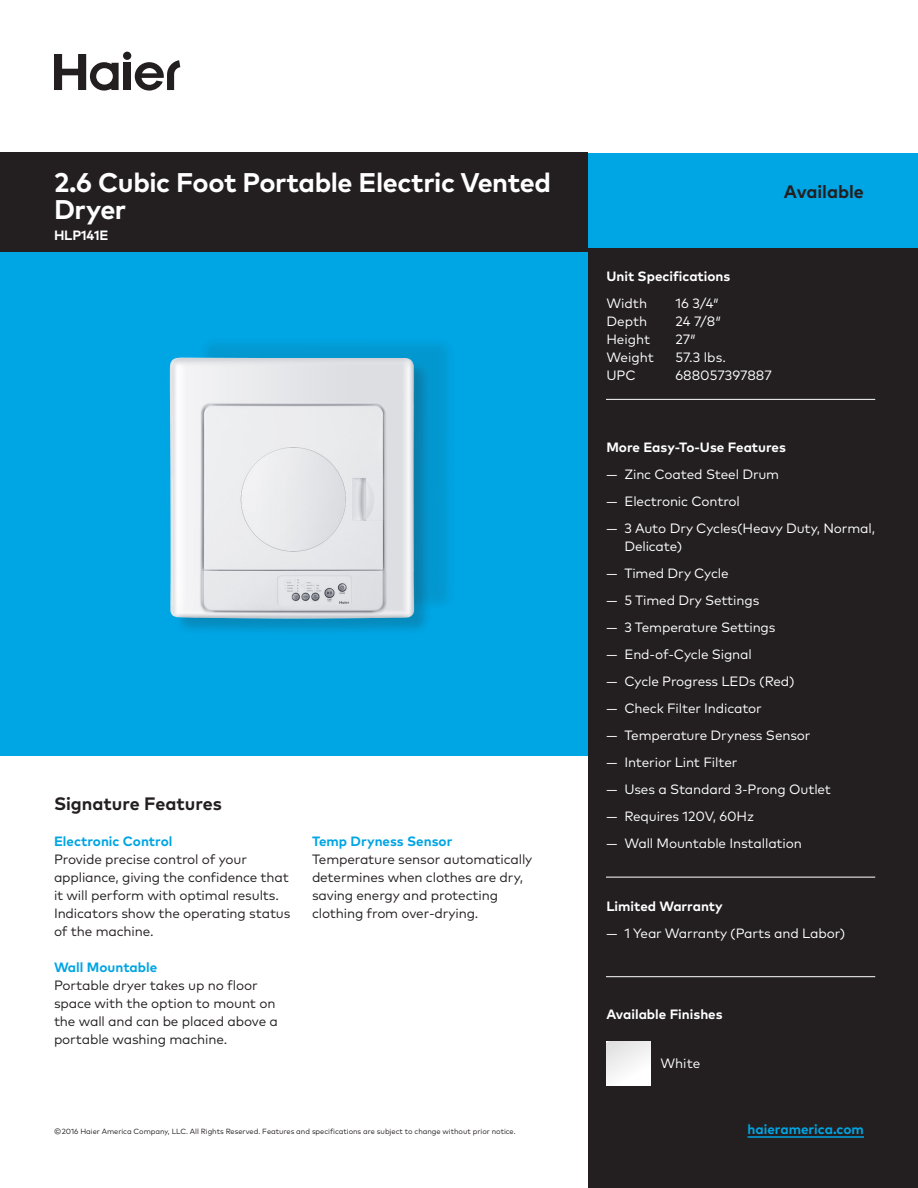
<style>
.page{position:relative;width:918px;height:1188px;background:#fff}
.page>*{position:absolute;margin:0;border:0;box-sizing:border-box;transform-origin:0 0}
.Headline__Product_Na{font:700 27px/27px "Mark OT";letter-spacing:-.015em;color:#fff}
.Headline__Signature{font:700 18px "Mark OT";color:#231f20}
.Header__Right_Rail{font:13.5px/18px "Mark OT";letter-spacing:-.01em;color:#fff}
.Paragraph__Main{font:13.5px/18px "Mark OT";letter-spacing:-.01em;color:#231f20}
.Header__Right_Rail-2{font:700 13.5px "Mark OT";color:#fff}
.Subhead__Signature_F{font:700 13.5px "Mark OT";color:#00a5e3}
.Headline__Product_Na-2{font:700 13.5px "Mark OT";letter-spacing:-.01em;color:#fff}
.t1{font:7.5px "Mark OT";letter-spacing:-.005em;color:#231f20}
</style>
<div class="page">
<div style="left:0;top:153px;width:918px;height:603px;background:#00a5e3"></div>
<div style="left:588px;top:248px;width:330px;height:940px;background:#231f20"></div>
<div style="left:0;top:153px;width:588px;height:99px;background:#231f20"></div>
<div style="left:123px;top:63px;width:8px;height:27px;background:#231f20"></div>
<div style="left:123px;top:52px;width:8px;height:8px;background:#231f20;border-radius:50%"></div>
<svg style="left:54px;top:54px;width:65px;height:37px"></svg>
<svg style="left:135px;top:60px;width:45px;height:31px"></svg>
<svg style="left:606px;top:1041px;width:45px;height:45px;background:#f3f3f3"></svg>
<hr style="left:748px;top:1136px;width:116px;height:2px;background:#00a5e3">
<hr style="left:606px;top:877px;width:269px;height:1px;background:#fff">
<hr style="left:606px;top:976px;width:269px;height:1px;background:#fff">
<hr style="left:606px;top:399px;width:269px;height:1px;background:#fff">
<div style="left:198px;top:336px;width:257px;height:275px;background:#029dd7"></div>
<img style="left:169px;top:336px;width:269px;height:294px">
<p class="Headline__Product_Na" style="left:54px;top:168px;width:498px">2.6 Cubic Foot Portable Electric Vented<br>Dryer</p>
<p class="Headline__Product_Na-2" style="left:54px;top:226px;width:56px">HLP141E</p>
<p class="Headline__Signature" style="left:54px;top:792px;width:169px">Signature Features</p>
<p class="Subhead__Signature_F" style="left:54px;top:832px;width:120px">Electronic Control</p>
<p class="Paragraph__Main" style="left:54px;top:850px;width:238px">Provide precise control of your appliance, giving the confidence that it will perform with optimal results.<br>Indicators show the operating status of the machine.</p>
<p class="Subhead__Signature_F" style="left:54px;top:958px;width:105px">Wall Mountable</p>
<p class="Paragraph__Main" style="left:54px;top:976px;width:226px">Portable dryer takes up no floor space with the option to mount on the wall and can be placed above a portable washing machine.</p>
<p class="Subhead__Signature_F" style="left:312px;top:832px;width:142px">Temp Dryness Sensor</p>
<p class="Paragraph__Main" style="left:312px;top:850px;width:222px">Temperature sensor automatically determines when clothes are dry, saving energy and protecting clothing from over-drying.</p>
<p class="t1" style="left:54px;top:1127px;width:463px">© 2016 Haier America Company, LLC. All Rights Reserved. Features and specifications are subject to change without prior notice.</p>
<p class="Headline__Signature" style="left:784px;top:180px;width:82px">Available</p>
<p class="Header__Right_Rail-2" style="left:606px;top:267px;width:126px">Unit Specifications</p>
<p class="Header__Right_Rail" style="left:606px;top:294px;width:42px">Width</p>
<p class="Header__Right_Rail" style="left:675px;top:294px;width:45px">16 3/4″</p>
<p class="Header__Right_Rail" style="left:606px;top:312px;width:42px">Depth</p>
<p class="Header__Right_Rail" style="left:675px;top:312px;width:47px">24 7/8″</p>
<p class="Header__Right_Rail" style="left:606px;top:330px;width:46px">Height</p>
<p class="Header__Right_Rail" style="left:675px;top:330px;width:22px">27″</p>
<p class="Header__Right_Rail" style="left:606px;top:348px;width:49px">Weight</p>
<p class="Header__Right_Rail" style="left:675px;top:348px;width:52px">57.3 lbs.</p>
<p class="Header__Right_Rail" style="left:606px;top:366px;width:31px">UPC</p>
<p class="Header__Right_Rail" style="left:675px;top:366px;width:98px">688057397887</p>
<p class="Header__Right_Rail-2" style="left:606px;top:438px;width:181px">More Easy-To-Use Features</p>
<p class="Header__Right_Rail" style="left:606px;top:465px;width:174px">— Zinc Coated Steel Drum</p>
<p class="Header__Right_Rail" style="left:606px;top:492px;width:135px">— Electronic Control</p>
<p class="Header__Right_Rail" style="left:624px;top:519px;width:252px;text-indent:-18px">— 3 Auto Dry Cycles(Heavy Duty, Normal,<br>Delicate)</p>
<p class="Header__Right_Rail" style="left:606px;top:564px;width:124px">— Timed Dry Cycle</p>
<p class="Header__Right_Rail" style="left:606px;top:591px;width:154px">— 5 Timed Dry Settings</p>
<p class="Header__Right_Rail" style="left:606px;top:618px;width:171px">— 3 Temperature Settings</p>
<p class="Header__Right_Rail" style="left:606px;top:645px;width:147px">— End-of-Cycle Signal</p>
<p class="Header__Right_Rail" style="left:606px;top:672px;width:190px">— Cycle Progress LEDs (Red)</p>
<p class="Header__Right_Rail" style="left:606px;top:699px;width:157px">— Check Filter Indicator</p>
<p class="Header__Right_Rail" style="left:606px;top:726px;width:206px">— Temperature Dryness Sensor</p>
<p class="Header__Right_Rail" style="left:606px;top:753px;width:132px">— Interior Lint Filter</p>
<p class="Header__Right_Rail" style="left:606px;top:780px;width:226px">— Uses a Standard 3-Prong Outlet</p>
<p class="Header__Right_Rail" style="left:606px;top:807px;width:149px">— Requires 120V, 60Hz</p>
<p class="Header__Right_Rail" style="left:606px;top:834px;width:197px">— Wall Mountable Installation</p>
<p class="Header__Right_Rail-2" style="left:606px;top:897px;width:118px">Limited Warranty</p>
<p class="Header__Right_Rail" style="left:606px;top:924px;width:241px">— 1 Year Warranty (Parts and Labor)</p>
<p class="Header__Right_Rail-2" style="left:606px;top:1005px;width:118px">Available Finishes</p>
<p class="Header__Right_Rail" style="left:660px;top:1054px;width:41px">White</p>
<p class="Subhead__Signature_F" style="left:748px;top:1120px;width:118px">haieramerica.com</p>
</div>
